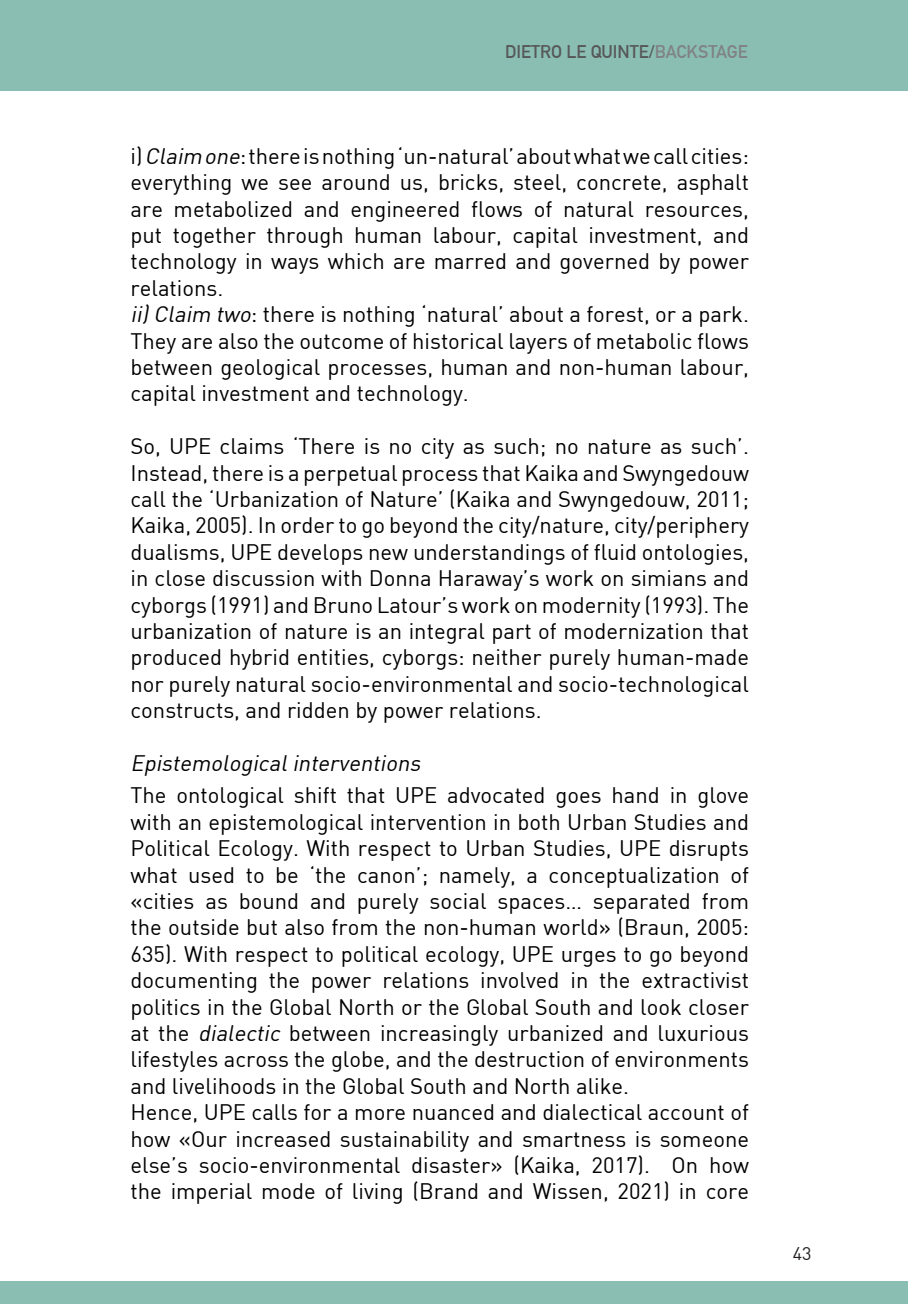
<style>
.page{position:relative;width:908px;height:1304px;background:#fff}
.page>*{position:absolute;margin:0;border:0;box-sizing:border-box;transform-origin:0 0}
.t1{font:22px/26.4px "DIN";color:#000;text-align:justify}
.t2{font:italic 22px "DIN";color:#000}
.t3{font:700 18px "DIN Alternate";color:#57585a}
.t4{font:18px "DIN";color:#231f20}
.s1{color:#808285}
.s2{font-style:italic}
</style>
<div class="page">
<div style="left:0;top:0;width:907px;height:90px;background:#8abeb2"></div>
<div style="left:0;top:1281px;width:907px;height:23px;background:#8abeb2"></div>
<p class="t3" style="left:505px;top:38px;width:244px">DIETRO LE QUINTE/<span class="s1">BACKSTAGE</span></p>
<p class="t1" style="left:130px;top:142px;width:619px">i) <span class="s2">Claim one</span>: there is nothing ‘un-natural’ about what we call cities: everything we see around us, bricks, steel, concrete, asphalt are metabolized and engineered flows of natural resources, put together through human labour, capital investment, and technology in ways which are marred and governed by power relations.</p>
<p class="t1" style="left:130px;top:301px;width:619px"><span class="s2">ii)Claim two</span>: there is nothing ‘natural’ about a forest, or a park.<br>They are also the outcome of historical layers of metabolic flows between geological processes, human and non-human labour, capital investment and technology.</p>
<p class="t1" style="left:130px;top:433px;width:619px">So, UPE claims ‘There is no city as such; no nature as such’.<br>Instead, there is a perpetual process that Kaika and Swyngedouw call the ‘Urbanization of Nature’ (Kaika and Swyngedouw, 2011; Kaika, 2005). In order to go beyond the city/nature, city/periphery dualisms, UPE develops new understandings of fluid ontologies, in close discussion with Donna Haraway’s work on simians and cyborgs (1991) and Bruno Latour’s work on modernity (1993). The urbanization of nature is an integral part of modernization that produced hybrid entities, cyborgs: neither purely human-made nor purely natural socio-environmental and socio-technological constructs, and ridden by power relations.</p>
<p class="t2" style="left:130px;top:749px;width:296px">Epistemologicalinterventions</p>
<p class="t1" style="left:130px;top:782px;width:620px">The ontological shift that UPE advocated goes hand in glove with an epistemological intervention in both Urban Studies and Political Ecology. With respect to Urban Studies, UPE disrupts what used to be ‘the canon’; namely, a conceptualization of «cities as bound and purely social spaces… separated from the outside but also from the non-human world» (Braun, 2005:<br>635). With respect to political ecology, UPE urges to go beyond documenting the power relations involved in the extractivist politics in the Global North or the Global South and look closer at the <span class="s2">dialectic</span> between increasingly urbanized and luxurious lifestyles across the globe, and the destruction of environments and livelihoods in the Global South and North alike.</p>
<p class="t1" style="left:130px;top:1099px;width:620px">Hence, UPE calls for a more nuanced and dialectical account of how «Our increased sustainability and smartness is someone else’s socio-environmental disaster» (Kaika, 2017). On how the imperial mode of living (Brand and Wissen, 2021) in core</p>
<p class="t4" style="left:792px;top:1242px;width:20px">43</p>
</div>
